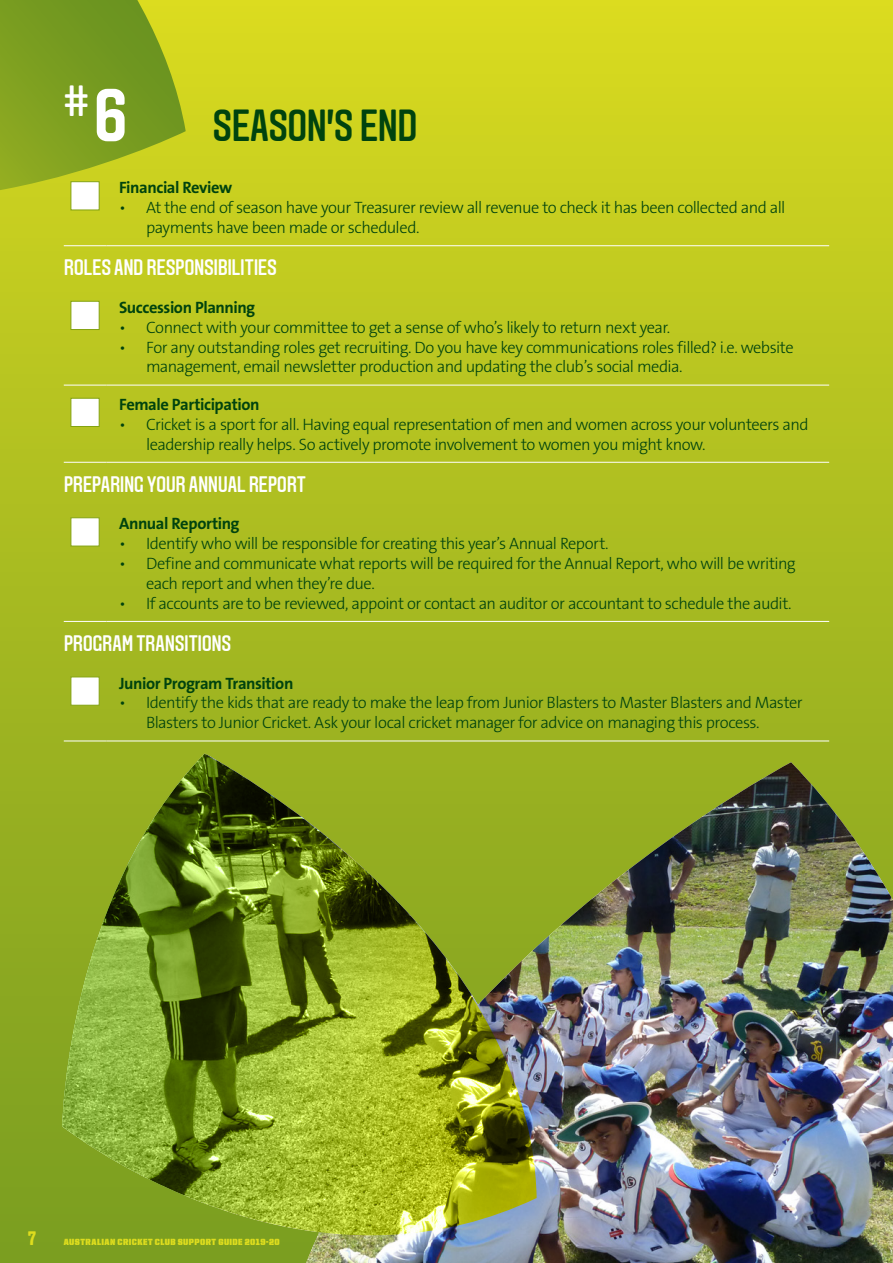
<style>
.page{position:relative;width:893px;height:1263px;background:#fff}
.page>*{position:absolute;margin:0;border:0;box-sizing:border-box;transform-origin:0 0}
.t1{font:500 45px "Aveny T";letter-spacing:-.02em;color:#00430e}
.t2{font:500 22.5px "Aveny T";letter-spacing:-.02em;color:#fff}
.t3{font:700 19.5px "Aveny T";color:#dedd1e}
.t4{font:300 16.5px/19.8px "The Sans B3";letter-spacing:-.035em;color:#00430e}
.t5{font:700 16.5px "The Sans B7";letter-spacing:-.025em;color:#00430e}
.t6{font:9px "United Sans Semi Cond Stencil";letter-spacing:.045em;color:#dedd1e}
.s1{font-weight:600;font-size:75px;color:#fff}
</style>
<div class="page">
<div style="left:0;top:0;width:893px;height:1263px;background:linear-gradient(to bottom,#d7d921,#769b21)"></div>
<svg style="left:0;top:0;width:186px;height:210px;background:#8faa20"></svg>
<hr style="left:64px;top:245px;width:42px;height:1px;background:#fff">
<hr style="left:106px;top:245px;width:723px;height:1px;background:#fff">
<hr style="left:64px;top:385px;width:42px;height:1px;background:#fff">
<hr style="left:106px;top:385px;width:723px;height:1px;background:#fff">
<hr style="left:64px;top:462px;width:42px;height:1px;background:#fff">
<hr style="left:106px;top:462px;width:723px;height:1px;background:#fff">
<hr style="left:64px;top:621px;width:42px;height:1px;background:#fff">
<hr style="left:106px;top:621px;width:723px;height:1px;background:#fff">
<hr style="left:64px;top:741px;width:42px;height:1px;background:#fff">
<hr style="left:106px;top:741px;width:723px;height:1px;background:#fff">
<div style="left:71px;top:181px;width:29px;height:29px;background:#fff;border:1px solid #84a311"></div>
<div style="left:71px;top:301px;width:29px;height:29px;background:#fff;border:1px solid #84a311"></div>
<div style="left:71px;top:398px;width:29px;height:29px;background:#fff;border:1px solid #84a311"></div>
<div style="left:71px;top:517px;width:29px;height:29px;background:#fff;border:1px solid #84a311"></div>
<div style="left:71px;top:676px;width:29px;height:30px;background:#fff;border:1px solid #84a311"></div>
<img style="left:62px;top:753px;width:831px;height:510px">
<svg style="left:62px;top:754px;width:475px;height:490px;background:#849b27"></svg>
<h1 class="t1" style="left:64px;top:100px;width:355px"><sup>#</sup> <span class="s1">6</span> SEASON’S END</h1>
<p class="t5" style="left:119px;top:179px;width:115px">Financial Review</p>
<p class="t4" style="left:146px;top:198px;width:641px;text-indent:-27px">• At the end of season have your Treasurer review all revenue to check it has been collected and all payments have been made or scheduled.</p>
<h2 class="t2" style="left:64px;top:255px;width:215px">ROLES AND RESPONSIBILITIES</h2>
<p class="t5" style="left:119px;top:299px;width:138px">Succession Planning</p>
<p class="t4" style="left:119px;top:318px;width:553px">• Connect with your committee to get a sense of who’s likely to return next year.</p>
<p class="t4" style="left:146px;top:338px;width:649px;text-indent:-27px">• For any outstanding roles get recruiting. Do you have key communications roles filled? i.e. website management, email newsletter production and updating the club’s social media.</p>
<p class="t5" style="left:119px;top:396px;width:142px">Female Participation</p>
<p class="t4" style="left:146px;top:415px;width:664px;text-indent:-27px">• Cricket is a sport for all. Having equal representation of men and women across your volunteers and leadership really helps. So actively promote involvement to women you might know.</p>
<h2 class="t2" style="left:64px;top:471px;width:244px">PREPARING YOUR ANNUAL REPORT</h2>
<p class="t5" style="left:119px;top:515px;width:122px">Annual Reporting</p>
<p class="t4" style="left:119px;top:534px;width:491px">• Identify who will be responsible for creating this year’s Annual Report.</p>
<p class="t4" style="left:146px;top:554px;width:651px;text-indent:-27px">• Define and communicate what reports will be required for the Annual Report, who will be writing each report and when they’re due.</p>
<p class="t4" style="left:119px;top:594px;width:674px">• If accounts are to be reviewed, appoint or contact an auditor or accountant to schedule the audit.</p>
<h2 class="t2" style="left:64px;top:631px;width:169px">PROGRAM TRANSITIONS</h2>
<p class="t5" style="left:119px;top:674px;width:176px">Junior Program Transition</p>
<p class="t4" style="left:146px;top:694px;width:658px;text-indent:-27px">• Identify the kids that are ready to make the leap from Junior Blasters to Master Blasters and Master<br>Blasters to Junior Cricket. Ask your local cricket manager for advice on managing this process.</p>
<p class="t3" style="left:28px;top:1227px;width:10px">7</p>
<p class="t6" style="left:64px;top:1237px;width:217px">AUSTRALIAN CRICKET CLUB SUPPORT GUIDE 2019-20</p>
</div>
